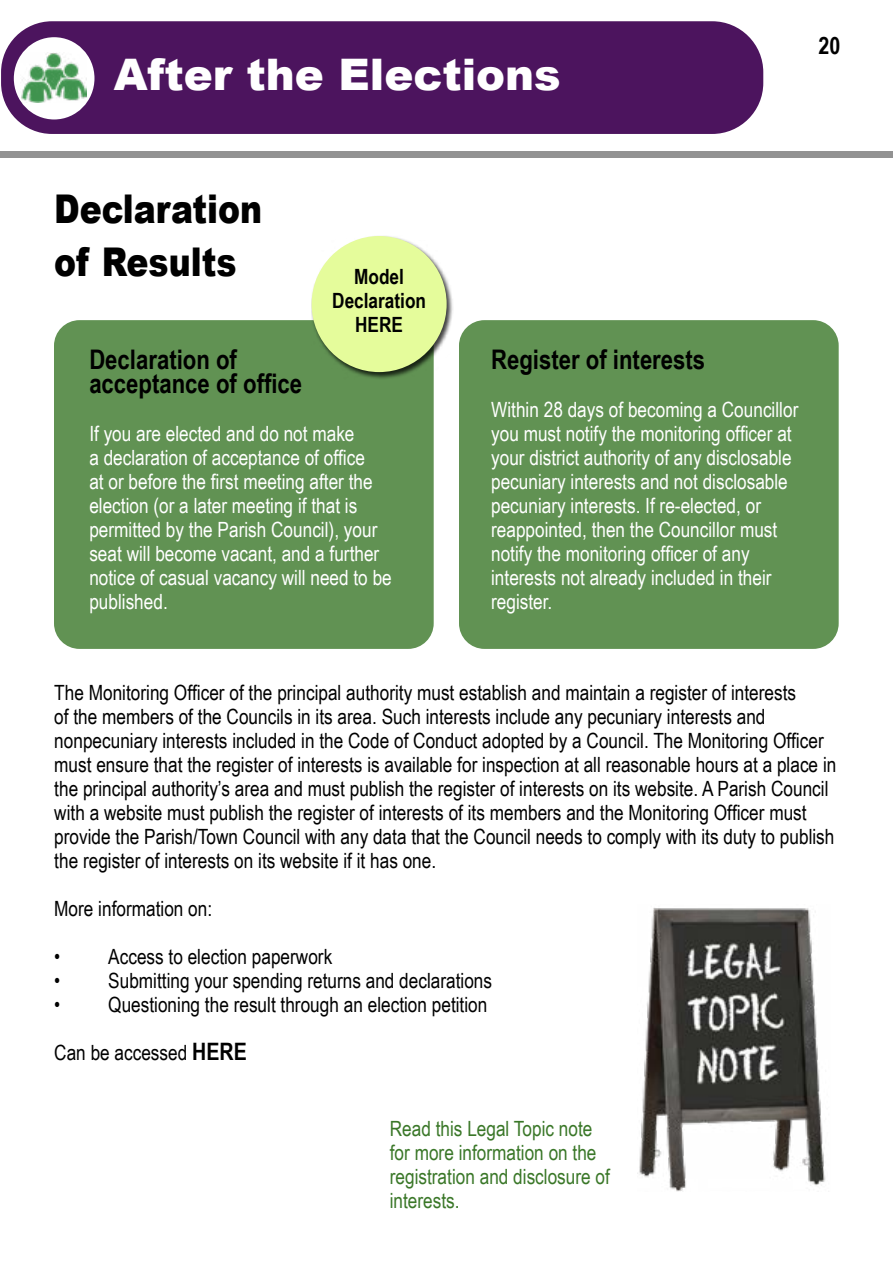
<style>
.page{position:relative;width:893px;height:1263px;background:#fff}
.page>*{position:absolute;margin:0;border:0;box-sizing:border-box;transform-origin:0 0}
.t1{font:900 43.5px "Arial";color:#fff}
.t2{font:900 39.6px/52.5px "Arial";color:#000;scale:.83 1}
.t3{font:700 27px/24px "Arial Narrow";color:#000}
.t4{font:700 24px "Arial Narrow";color:#000}
.t5{font:21px/24px "Arial Narrow";color:#000}
.t6{font:21px/24px "Arial Narrow";color:#fff}
.t7{font:21px/24px "Arial Narrow";color:#3a7728}
.t8{font:700 21px/24px "Arial Narrow";color:#000;text-align:center}
.s1{font-weight:700;font-size:24px}
</style>
<div class="page">
<div style="left:54px;top:320px;width:380px;height:329px;background:#619253;border-radius:26px"></div>
<div style="left:459px;top:320px;width:380px;height:329px;background:#619253;border-radius:26px"></div>
<img style="left:639px;top:908px;width:187px;height:283px">
<div style="left:311px;top:235px;width:142px;height:144px;background:#000;opacity:.75"></div>
<div style="left:312px;top:236px;width:135px;height:136px;background:#e5fc9b;border-radius:50%"></div>
<div style="left:1px;top:21px;width:762px;height:113px;background:#4c145e;border-radius:51px"></div>
<div style="left:14px;top:37px;width:80px;height:82px;background:#fff;border-radius:50%"></div>
<img style="left:21px;top:53px;width:66px;height:49px">
<div style="left:0;top:151px;width:893px;height:6px;background:#929292"></div>
<h1 class="t1" style="left:114px;top:43px;width:449px">After the Elections</h1>
<p class="t4" style="left:819px;top:27px;width:23px">20</p>
<h2 class="t2" style="left:54px;top:181px;width:252px">Declaration of Results</h2>
<p class="t8" style="left:332px;top:263px;width:95px">Model<br>Declaration<br>HERE</p>
<p class="t3" style="left:89px;top:346px;width:214px">Declaration of acceptance of office</p>
<p class="t6" style="left:89px;top:421px;width:304px">If you are elected and do not make<br>a declaration of acceptance of office<br>at or before the first meeting after the election (or a later meeting if that is permitted by the Parish Council), your seat will become vacant, and a further notice of casual vacancy will need to be published.</p>
<p class="t3" style="left:491px;top:346px;width:216px">Register of interests</p>
<p class="t6" style="left:491px;top:397px;width:309px">Within 28 days of becoming a Councillor you must notify the monitoring officer at your district authority of any disclosable pecuniary interests and not disclosable pecuniary interests. If re-elected, or reappointed, then the Councillor must notify the monitoring officer of any interests not already included in their register.</p>
<p class="t5" style="left:54px;top:680px;width:784px">The Monitoring Officer of the principal authority must establish and maintain a register of interests<br>of the members of the Councils in its area. Such interests include any pecuniary interests and nonpecuniary interests included in the Code of Conduct adopted by a Council. The Monitoring Officer must ensure that the register of interests is available for inspection at all reasonable hours at a place in the principal authority’s area and must publish the register of interests on its website. A Parish Council with a website must publish the register of interests of its members and the Monitoring Officer must provide the Parish/Town Council with any data that the Council needs to comply with its duty to publish the register of interests on its website if it has one.</p>
<p class="t5" style="left:54px;top:896px;width:159px">More information on:</p>
<p class="t5" style="left:54px;top:944px;width:279px">• Access to election paperwork</p>
<p class="t5" style="left:54px;top:968px;width:439px">• Submitting your spending returns and declarations</p>
<p class="t5" style="left:54px;top:992px;width:435px">• Questioning the result through an election petition</p>
<p class="t5" style="left:54px;top:1040px;width:194px">Can be accessed <span class="s1">HERE</span></p>
<p class="t7" style="left:390px;top:1116px;width:222px">Read this Legal Topic note for more information on the registration and disclosure of interests.</p>
</div>
